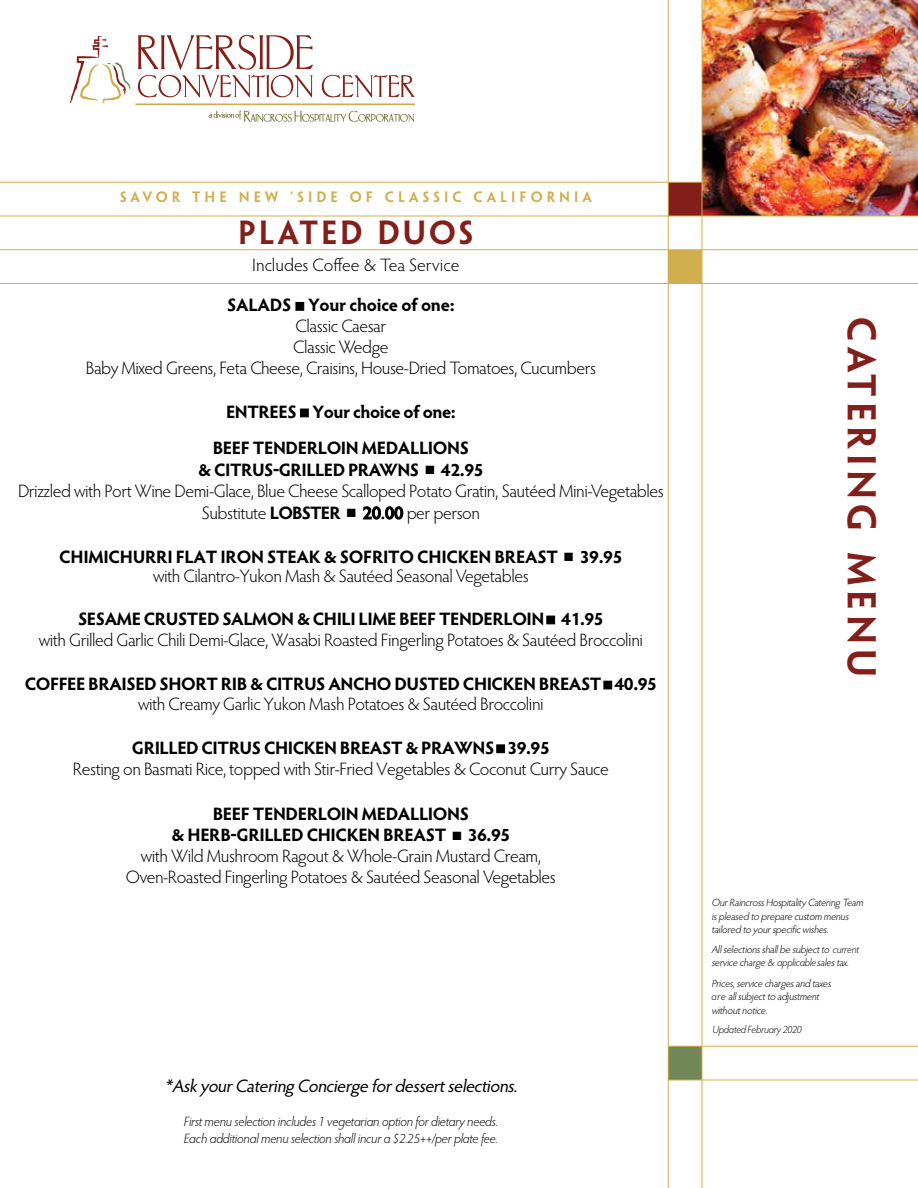
<style>
.page{position:relative;width:918px;height:1188px;background:#fff}
.page>*{position:absolute;margin:0;border:0;box-sizing:border-box;transform-origin:0 0}
.t1{font:36px "Penumbra Semibold Flare";letter-spacing:.14em;color:#831f1b}
.t2{font:30px "Penumbra Semibold Flare";letter-spacing:.1em;color:#831f1b}
.t3{font:300 18px/21px "Hypatia Sans Pro";letter-spacing:-.025em;color:#000;text-align:center}
.t4{font:700 18px/36.3px "Hypatia Sans Pro";letter-spacing:-.025em;color:#000;text-align:center}
.t5{font:italic 18px "Hypatia Sans Pro";color:#000}
.t6{font:300 18px "Hypatia Sans Pro";color:#000}
.t7{font:italic 300 13.5px/16.2px "Hypatia Sans Pro";letter-spacing:-.02em;color:#000}
.t8{font:13.5px "Penumbra Semibold Flare";letter-spacing:.3em;color:#d1ae4e}
.t9{font:italic 300 10.5px/13.5px "Hypatia Sans Pro";letter-spacing:-.025em;color:#000}
.t10{font:italic 300 10.5px "Hypatia Sans Pro";letter-spacing:-.025em;color:#000}
.s1{font-weight:700}
.s2{font-weight:600}
.s3{font-weight:300}
.s4{font-style:inherit}
</style>
<div class="page">
<img style="left:703px;top:0;width:215px;height:216px">
<div style="left:668px;top:182px;width:34px;height:34px;background:#831f1b"></div>
<div style="left:668px;top:250px;width:34px;height:34px;background:#d1ae4e"></div>
<div style="left:668px;top:1046px;width:34px;height:34px;background:#718758"></div>
<hr style="left:668px;top:0;width:1px;height:1188px;background:#d1ae4e">
<hr style="left:702px;top:0;width:1px;height:1188px;background:#d1ae4e">
<hr style="left:0;top:283px;width:918px;height:1px;background:#d1ae4e">
<hr style="left:0;top:249px;width:918px;height:1px;background:#d1ae4e">
<hr style="left:0;top:216px;width:918px;height:1px;background:#d1ae4e">
<hr style="left:0;top:182px;width:702px;height:1px;background:#d1ae4e">
<hr style="left:668px;top:1046px;width:250px;height:1px;background:#d1ae4e">
<hr style="left:668px;top:1080px;width:250px;height:1px;background:#d1ae4e">
<img style="left:70px;top:35px;width:344px;height:86px">
<p class="t8" style="left:120px;top:189px;width:473px">SAVOR THE NEW ’SIDE OF CLASSIC CALIFORNIA</p>
<h2 class="t2" style="left:238px;top:214px;width:237px">PLATED DUOS</h2>
<p class="t6" style="left:252px;top:253px;width:209px">Includes Coffee &amp; Tea Service</p>
<p class="t3" style="left:86px;top:294px;width:512px"><span class="s1">SALADS</span> ■ <span class="s1">YOUR CHOICE OF ONE:<br></span>Classic Caesar<br>Classic Wedge<br>Baby Mixed Greens, Feta Cheese, Craisins, House-Dried Tomatoes, Cucumbers</p>
<p class="t4" style="left:213px;top:393px;width:258px">ENTREES ■ YOUR CHOICE OF ONE:<br>BEEF TENDERLOIN MEDALLIONS</p>
<p class="t3" style="left:18px;top:458px;width:647px;line-height:21.6px"><span class="s1">&amp; CITRUS-GRILLED PRAWNS</span> ■ <span class="s1">42.95<br></span>Drizzled with Port Wine Demi-Glace, Blue Cheese Scalloped Potato Gratin, Sautéed Mini-Vegetables<br>Substitute <span class="s1">LOBSTER</span> ■ <span class="s2">20.00</span> per person</p>
<p class="t4" style="left:59px;top:546px;width:565px;line-height:19px">CHIMICHURRI FLAT IRON STEAK &amp; SOFRITO CHICKEN BREAST ■ 39.95 <span class="s3">with Cilantro-Yukon Mash &amp; Sautéed Seasonal Vegetables</span></p>
<p class="t3" style="left:39px;top:608px;width:606px"><span class="s1">SESAME CRUSTED SALMON &amp; CHILI LIME BEEF TENDERLOIN</span>■ <span class="s1">41.95<br></span>with Grilled Garlic Chili Demi-Glace, Wasabi Roasted Fingerling Potatoes &amp; Sautéed Broccolini</p>
<p class="t4" style="left:25px;top:673px;width:634px;line-height:20px">COFFEE BRAISED SHORT RIB &amp; CITRUS ANCHO DUSTED CHICKEN BREAST■40.95 <span class="s3">with Creamy Garlic Yukon Mash Potatoes &amp; Sautéed Broccolini</span></p>
<p class="t3" style="left:73px;top:736px;width:537px;line-height:21.5px"><span class="s1">GRILLED CITRUS CHICKEN BREAST &amp; PRAWNS</span>■<span class="s1">39.95<br></span>Resting on Basmati Rice, topped with Stir-Fried Vegetables &amp; Coconut Curry Sauce</p>
<p class="t3" style="left:126px;top:803px;width:431px"><span class="s1">BEEF TENDERLOIN MEDALLIONS<br>&amp; HERB-GRILLED CHICKEN BREAST</span> ■ <span class="s1">36.95<br></span>with Wild Mushroom Ragout &amp; Whole-Grain Mustard Cream, Oven-Roasted Fingerling Potatoes &amp; Sautéed Seasonal Vegetables</p>
<p class="t5" style="left:165px;top:1074px;width:358px">*AskyourCatering Concierge fordessertselections.</p>
<p class="t7" style="left:184px;top:1113px;width:316px">First menu selection includes 1 vegetarian option for dietary needs.<br>Each additional menu selection shall incur a $2.25++/per plate fee.</p>
<h1 class="t1" style="left:884px;top:317px;width:361px;rotate:90deg">CATERING MENU</h1>
<p class="t9" style="left:711px;top:895px;width:156px">OurRaincrossHospitality CateringTeam ispleased to prepare custom menus tailored to yourspecificwishes.</p>
<p class="t9" style="left:711px;top:943px;width:149px">Allselectionsshallbe subjectto <span class="s4">c u rre n t </span>service charge &amp; <span class="s4">app li c a b le</span> salestax.</p>
<p class="t9" style="left:711px;top:977px;width:123px;line-height:12.9px">Prices,service chargesand taxes <span class="s4">a</span> re allsubjectto adjustment</p>
<p class="t9" style="left:711px;top:1003px;width:60px">withoutnotice.</p>
<p class="t10" style="left:712px;top:1022px;width:91px">UpdatedFebruary 2020</p>
</div>
